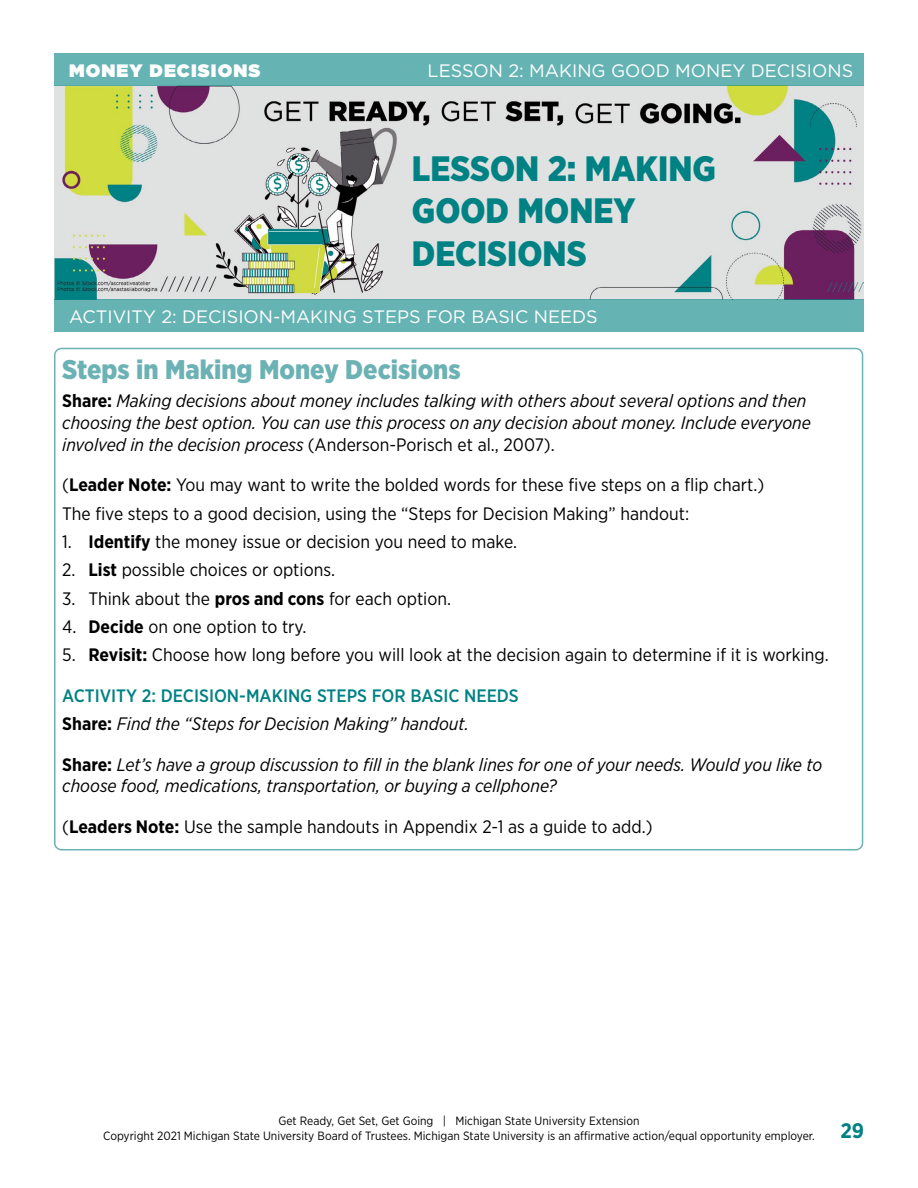
<style>
.page{position:relative;width:918px;height:1188px;background:#fff}
.page>*{position:absolute;margin:0;border:0;box-sizing:border-box;transform-origin:0 0}
.t1{font:900 35.25px/42.3px "Gotham Narrow";color:#008183}
.Subhead1{font:900 27px "Gotham Narrow";color:#6cb2b4}
.Bullet__para_space_a{font:18px "Gotham Narrow";color:#000}
.Bullet__para_space_a-2{font:italic 18px/21.6px "Gotham Narrow";color:#000}
.t2{font:18px "Gotham";color:#fff}
.Bullet__para_space_a-3{font:500 18px "Gotham Narrow";color:#008183}
.t3{font:900 18px "Gotham";letter-spacing:.06em;color:#fff}
.t4{font:12px/14.4px "Gotham Narrow";color:#000}
.s1{font-weight:700;font-style:normal}
.s2{font-style:normal}
.s3{font-weight:700}
.s4{font-weight:700;font-size:21px;color:#008183}
</style>
<div class="page">
<img style="left:54px;top:86px;width:809px;height:214px">
<div style="left:55px;top:300px;width:809px;height:32px;background:#66b3b4"></div>
<div style="left:55px;top:53px;width:809px;height:33px;background:#66b3b4"></div>
<p class="t3" style="left:69px;top:57px;width:193px">MONEY DECISIONS</p>
<p class="t2" style="left:428px;top:59px;width:427px">LESSON 2: MAKING GOOD MONEY DECISIONS</p>
<p class="t1" style="left:412px;top:147px;width:305px">LESSON 2: MAKING<br>GOOD MONEY</p>
<p class="t1" style="left:412px;top:232px;width:176px">DECISIONS</p>
<p class="t2" style="left:69px;top:305px;width:530px">ACTIVITY 2: DECISION-MAKING STEPS FOR BASIC NEEDS</p>
<h2 class="Subhead1" style="left:62px;top:352px;width:400px">Steps in Making Money Decisions</h2>
<p class="Bullet__para_space_a-2" style="left:62px;top:390px;width:750px"><span class="s1">Share:</span> Making decisions about money includes talking with others about several options and then choosing the best option. You can use this process on any decision about money. Include everyone involved in the decision process <span class="s2">(Anderson-Porisch et al., 2007).</span></p>
<p class="Bullet__para_space_a" style="left:62px;top:474px;width:703px">(<span class="s3">Leader Note:</span> You may want to write the bolded words for these five steps on a flip chart.)</p>
<p class="Bullet__para_space_a" style="left:62px;top:502px;width:629px">The five steps to a good decision, using the “Steps for Decision Making” handout:</p>
<p class="Bullet__para_space_a" style="left:62px;top:530px;width:456px">1. <span class="s3">Identify</span> the money issue or decision you need to make.</p>
<p class="Bullet__para_space_a" style="left:62px;top:559px;width:274px">2. <span class="s3">List</span> possible choices or options.</p>
<p class="Bullet__para_space_a" style="left:62px;top:587px;width:390px">3. Think about the <span class="s3">pros and cons</span> for each option.</p>
<p class="Bullet__para_space_a" style="left:62px;top:615px;width:246px">4. <span class="s3">Decide</span> on one option to try.</p>
<p class="Bullet__para_space_a" style="left:62px;top:644px;width:768px">5. <span class="s3">Revisit:</span> Choose how long before you will look at the decision again to determine if it is working.</p>
<p class="Bullet__para_space_a-3" style="left:62px;top:684px;width:458px">ACTIVITY 2: DECISION-MAKING STEPS FOR BASIC NEEDS</p>
<p class="Bullet__para_space_a-2" style="left:62px;top:713px;width:408px"><span class="s1">Share:</span> Find the “Steps for Decision Making” handout.</p>
<p class="Bullet__para_space_a-2" style="left:62px;top:753px;width:761px"><span class="s1">Share:</span> Let’s have a group discussion to fill in the blank lines for one of your needs. Would you like to choose food, medications, transportation, or buying a cellphone?</p>
<p class="Bullet__para_space_a" style="left:62px;top:815px;width:592px">(<span class="s3">Leaders Note:</span> Use the sample handouts in Appendix 2-1 as a guide to add.)</p>
<p class="t4" style="left:103px;top:1114px;width:763px;text-indent:175px">Get Ready, Get Set, Get Going | Michigan State University Extension<br>Copyright 2021 Michigan State University Board of Trustees. Michigan State University is an affirmative action/equal opportunity employer. <span class="s4">29</span></p>
</div>
